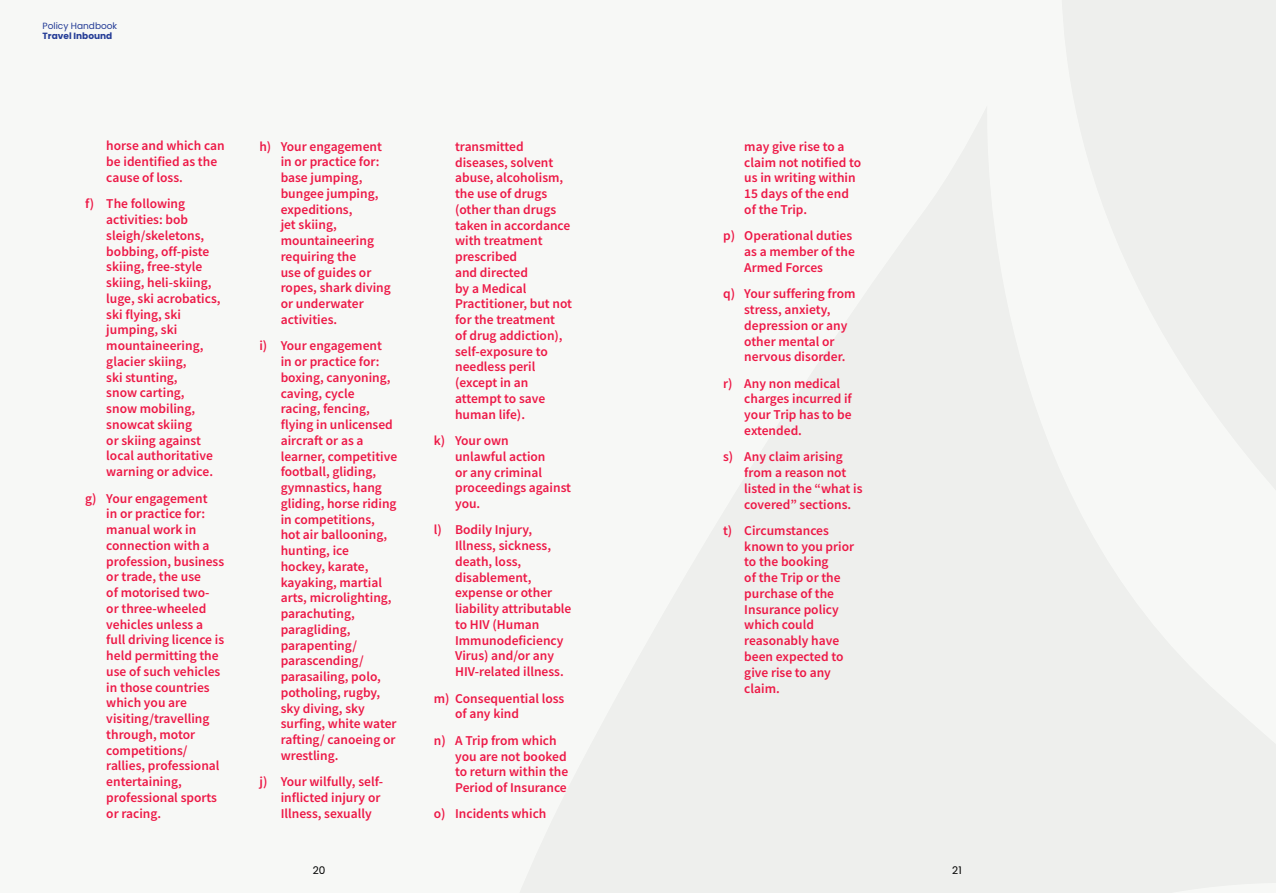
<style>
.page{position:relative;width:1276px;height:893px;background:#f7f8f6}
.page>*{position:absolute;margin:0;border:0;box-sizing:border-box;transform-origin:0 0}
.t1{font:600 13.5px/15.8px "Source Sans Pro";color:#ed1846}
.t2{font:10.5px "Poppins";color:#000}
.t3{font:9px "Poppins";color:#243c96}
.t4{font:700 9px "Poppins";color:#243c96}
</style>
<div class="page">
<p class="t3" style="left:43px;top:20px;width:76px">Policy Handbook</p>
<p class="t4" style="left:43px;top:31px;width:71px">Travel Inbound</p>
<p class="t1" style="left:106px;top:138px;width:120px">horse and which can be identified as the cause of loss.</p>
<p class="t1" style="left:106px;top:196px;width:116px;text-indent:-21px">f) The following activities: bob sleigh/skeletons, bobbing, off-piste skiing, free-style skiing, heli-skiing, luge, ski acrobatics, ski flying, ski jumping, ski mountaineering, glacier skiing,<br>ski stunting,<br>snow carting,<br>snow mobiling, snowcat skiing<br>or skiing against local authoritative warning or advice.</p>
<p class="t1" style="left:106px;top:490px;width:119px;text-indent:-21px">g) Your engagement<br>in or practice for: manual work in connection with a profession, business or trade, the use<br>of motorised two&shy;or three-wheeled vehicles unless a full driving licence is held permitting the use of such vehicles in those countries which you are visiting/travelling through, motor competitions/ rallies, professional entertaining, professional sports or racing.</p>
<p class="t1" style="left:281px;top:138px;width:112px;text-indent:-21px">h) Your engagement in or practice for: base jumping, bungee jumping, expeditions,<br>jet skiing, mountaineering requiring the<br>use of guides or ropes, shark diving or underwater activities.</p>
<p class="t1" style="left:281px;top:338px;width:118px;text-indent:-21px">i) Your engagement<br>in or practice for: boxing, canyoning, caving, cycle racing, fencing, flying in unlicensed aircraft or as a learner, competitive football, gliding, gymnastics, hang gliding, horse riding in competitions, hot air ballooning, hunting, ice<br>hockey, karate, kayaking, martial arts, microlighting, parachuting, paragliding, parapenting/ parascending/ parasailing, polo, potholing, rugby, sky diving, sky surfing, white water rafting/ canoeing or wrestling.</p>
<p class="t1" style="left:281px;top:774px;width:104px;text-indent:-21px">j) Your wilfully, self&shy;inflicted injury or<br>Illness, sexually</p>
<p class="t1" style="left:455px;top:138px;width:118px">transmitted diseases, solvent abuse, alcoholism, the use of drugs (other than drugs taken in accordance with treatment prescribed<br>and directed<br>by a Medical<br>Practitioner, but not for the treatment<br>of drug addiction), self-exposure to needless peril (except in an attempt to save human life).</p>
<p class="t1" style="left:455px;top:433px;width:118px;text-indent:-21px">k) Your own<br>unlawful action<br>or any criminal proceedings against you.</p>
<p class="t1" style="left:455px;top:522px;width:118px;text-indent:-21px">l) Bodily Injury,<br>Illness, sickness, death, loss, disablement, expense or other liability attributable to HIV (Human<br>Immunodeficiency<br>Virus) and/or any<br>HIV-related illness.</p>
<p class="t1" style="left:455px;top:690px;width:111px;text-indent:-21px">m) Consequential loss of any kind</p>
<p class="t1" style="left:455px;top:732px;width:115px;text-indent:-21px">n) A Trip from which you are not booked to return within the<br>Period of Insurance</p>
<p class="t1" style="left:434px;top:806px;width:114px">o) Incidents which</p>
<p class="t1" style="left:744px;top:138px;width:118px">may give rise to a claim not notified to us in writing within<br>15 days of the end of the Trip.</p>
<p class="t1" style="left:744px;top:228px;width:112px;text-indent:-21px">p) Operational duties as a member of the<br>Armed Forces</p>
<p class="t1" style="left:744px;top:286px;width:113px;text-indent:-21px">q) Your suffering from stress, anxiety, depression or any other mental or nervous disorder.</p>
<p class="t1" style="left:744px;top:375px;width:109px;text-indent:-21px">r) Any non medical charges incurred if your Trip has to be extended.</p>
<p class="t1" style="left:744px;top:449px;width:120px;text-indent:-21px">s) Any claim arising from a reason not listed in the “what is covered” sections.</p>
<p class="t1" style="left:744px;top:522px;width:111px;text-indent:-21px">t) Circumstances known to you prior to the booking<br>of the Trip or the purchase of the<br>Insurance policy which could reasonably have been expected to give rise to any claim.</p>
<p class="t2" style="left:313px;top:864px;width:14px">20</p>
<p class="t2" style="left:952px;top:864px;width:11px">21</p>
</div>
